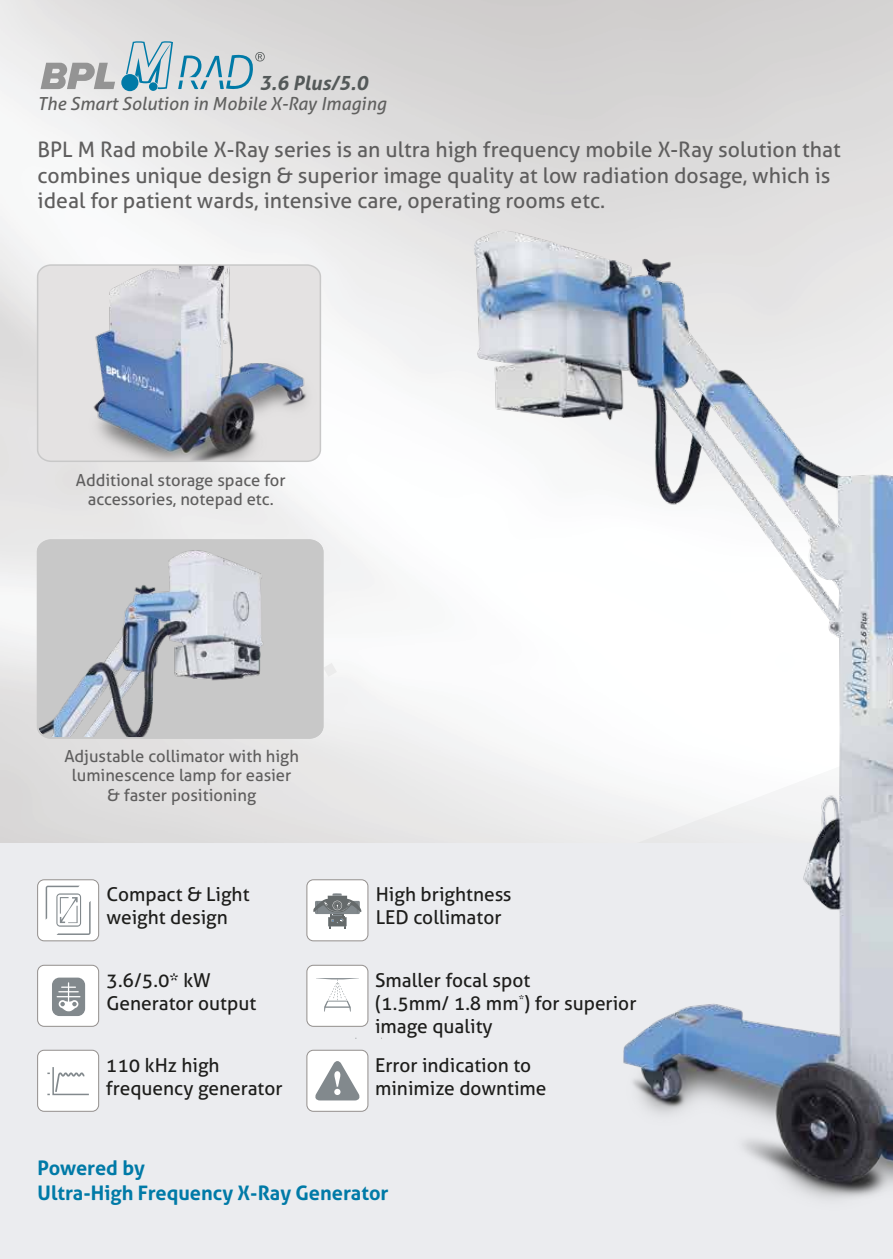
<style>
.page{position:relative;width:893px;height:1259px;background:#fff}
.page>*{position:absolute;margin:0;border:0;box-sizing:border-box;transform-origin:0 0}
.t1{font:21.3px/25.5px "Aller";color:#5f5e5e}
.t2{font:700 19.95px/25.5px "Aller";color:#007aa7}
.t3{font:italic 700 19.65px "Aller";color:#545959}
.t4{font:19.2px/23px "Aller";color:#1d1d1b}
.t5{font:italic 18px "Aller";color:#616160}
.t6{font:16.65px/20px "Aller";color:#5f5e5e;text-align:center}
</style>
<div class="page">
<svg style="left:195px;top:0;width:409px;height:843px"></svg>
<svg style="left:604px;top:0;width:289px;height:190px;fill:#d8d6d6"></svg>
<div style="left:0;top:843px;width:893px;height:416px;background:#ebecef"></div>
<svg style="left:36px;top:263px;width:286px;height:200px"></svg>
<svg style="left:324px;top:663px;width:13px;height:14px"></svg>
<svg style="left:36px;top:538px;width:288px;height:201px"></svg>
<img style="left:403px;top:190px;width:490px;height:1009px">
<div style="left:38px;top:1050px;width:61px;height:61px;background:#fff;border-radius:7px"></div>
<div style="left:37px;top:1050px;width:62px;height:61px;border:1px solid #938f8d;border-radius:7px"></div>
<svg style="left:47px;top:1067px;width:42px;height:29px"></svg>
<div style="left:38px;top:879px;width:61px;height:62px;background:#fff;border-radius:7px"></div>
<div style="left:37px;top:879px;width:62px;height:62px;border:1px solid #938f8d;border-radius:7px"></div>
<svg style="left:46px;top:885px;width:45px;height:50px"></svg>
<div style="left:38px;top:965px;width:61px;height:61px;background:#fff;border-radius:7px"></div>
<div style="left:37px;top:965px;width:62px;height:61px;border:1px solid #938f8d;border-radius:7px"></div>
<div style="left:52px;top:977px;width:33px;height:39px;background:#82898d;border-radius:7px"></div>
<svg style="left:57px;top:982px;width:23px;height:29px"></svg>
<div style="left:307px;top:1050px;width:61px;height:61px;background:#fff;border-radius:7px"></div>
<div style="left:306px;top:1050px;width:62px;height:61px;border:1px solid #938f8d;border-radius:7px"></div>
<svg style="left:315px;top:1061px;width:45px;height:39px"></svg>
<div style="left:307px;top:879px;width:61px;height:62px;background:#fff;border-radius:7px"></div>
<div style="left:306px;top:879px;width:62px;height:62px;border:1px solid #938f8d;border-radius:7px"></div>
<svg style="left:313px;top:893px;width:49px;height:35px"></svg>
<div style="left:307px;top:965px;width:61px;height:61px;background:#fff;border-radius:7px"></div>
<div style="left:306px;top:965px;width:62px;height:61px;border:1px solid #938f8d;border-radius:7px"></div>
<svg style="left:316px;top:978px;width:43px;height:33px"></svg>
<svg style="left:121px;top:41px;width:144px;height:50px"></svg>
<svg style="left:41px;top:63px;width:74px;height:26px"></svg>
<p class="t3" style="left:259px;top:70px;width:110px">3.6 Plus/5.0</p>
<p class="t5" style="left:38px;top:92px;width:350px">The Smart Solution in Mobile X-Ray Imaging</p>
<p class="t1" style="left:38px;top:137px;width:804px">BPL M Rad mobile X-Ray series is an ultra high frequency mobile X-Ray solution that combines unique design &amp; superior image quality at low radiation dosage, which is ideal for patient wards, intensive care, operating rooms etc.</p>
<p class="t6" style="left:76px;top:469px;width:211px">Additional storage space for accessories, notepad etc.</p>
<p class="t6" style="left:64px;top:745px;width:236px">Adjustable collimator with high luminescence lamp for easier &amp; faster positioning</p>
<p class="t4" style="left:107px;top:883px;width:145px">Compact &amp; Light weight design</p>
<p class="t4" style="left:107px;top:968px;width:151px">3.6/5.0* kW<br>Generator output</p>
<p class="t4" style="left:106px;top:1053px;width:178px">110 kHz high frequency generator</p>
<p class="t4" style="left:376px;top:883px;width:137px">High brightness<br>LED collimator</p>
<p class="t4" style="left:375px;top:968px;width:263px">Smaller focal spot<br>(1.5mm/ 1.8 mm<sup>*</sup>) for superior image quality</p>
<p class="t4" style="left:375px;top:1053px;width:173px">Error indication to minimize downtime</p>
<p class="t2" style="left:38px;top:1154px;width:353px">Powered by<br>Ultra-High Frequency X-Ray Generator</p>
</div>
